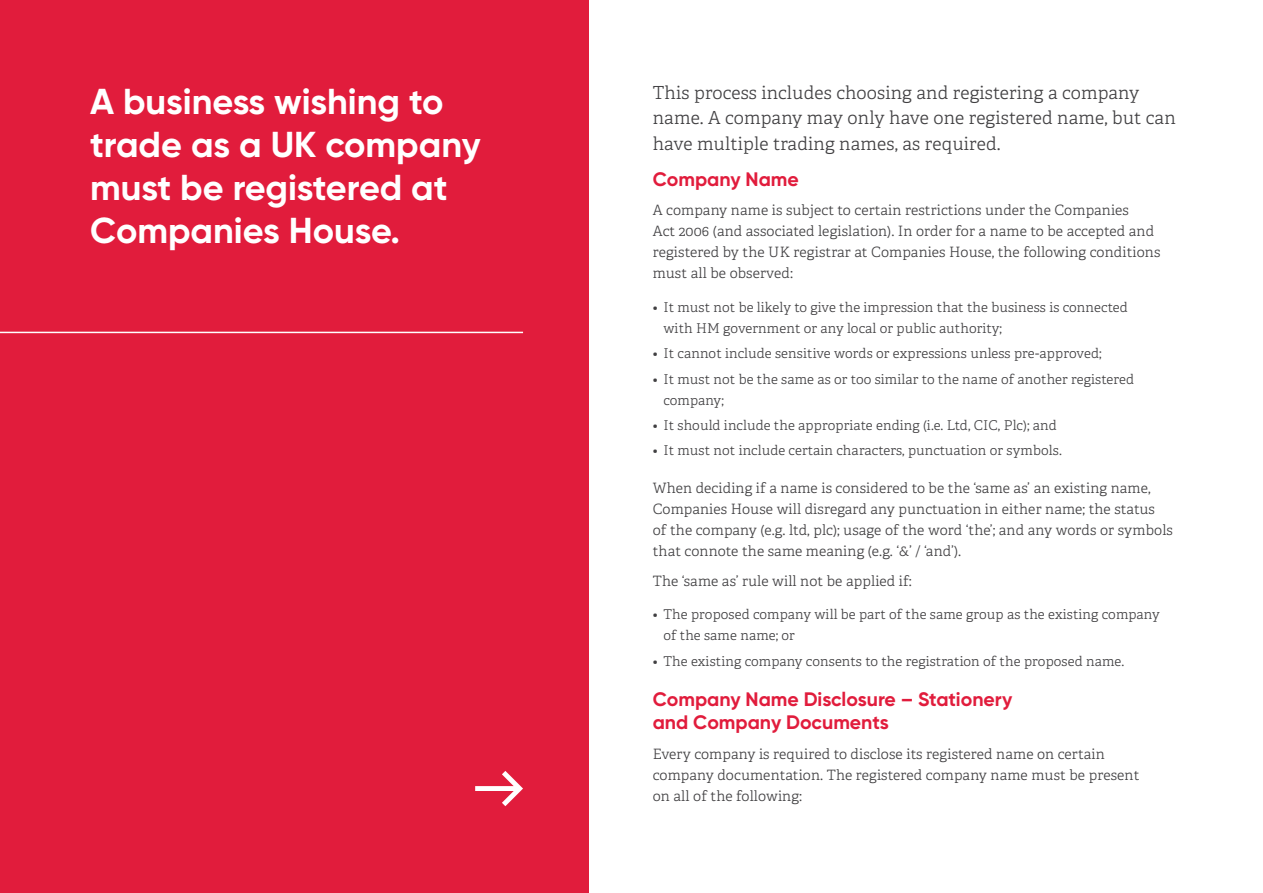
<style>
.page{position:relative;width:1263px;height:893px;background:#fff}
.page>*{position:absolute;margin:0;border:0;box-sizing:border-box;transform-origin:0 0}
.t1{font:700 36px/43.2px "Gilroy";color:#fff}
.t2{font:700 19.5px/23.4px "Gilroy";color:#e11c3c}
.t3{font:300 18px/25.5px "Adelle";letter-spacing:.01em;color:#414042}
.t4{font:300 14.25px/21px "Adelle";letter-spacing:.01em;color:#414042}
.t5{font:300 13.5px/21px "Adelle";letter-spacing:.01em;color:#414042}
</style>
<div class="page">
<div style="left:0;top:0;width:589px;height:893px;background:#e11c3c"></div>
<svg style="left:475px;top:771px;width:48px;height:35px"></svg>
<hr style="left:0;top:332px;width:523px;height:1px;background:#fff">
<h1 class="t1" style="left:90px;top:79px;width:392px">A business wishing to trade as a UK company must be registered at<br>Companies House.</h1>
<p class="t3" style="left:653px;top:80px;width:524px">This process includes choosing and registering a company name. A company may only have one registered name, but can have multiple trading names, as required.</p>
<h2 class="t2" style="left:653px;top:167px;width:148px">Company Name</h2>
<p class="t4" style="left:653px;top:200px;width:509px">A company name is subject to certain restrictions under the Companies<br>Act 2006 (and associated legislation). In order for a name to be accepted and registered by the UK registrar at Companies House, the following conditions must all be observed:</p>
<p class="t5" style="left:663px;top:297px;width:466px;text-indent:-11px">• It must not be likely to give the impression that the business is connected with HM government or any local or public authority;</p>
<p class="t5" style="left:653px;top:343px;width:450px">• It cannot include sensitive words or expressions unless pre-approved;</p>
<p class="t5" style="left:663px;top:369px;width:472px;text-indent:-11px">• It must not be the same as or too similar to the name of another registered company;</p>
<p class="t5" style="left:653px;top:415px;width:405px">• It should include the appropriate ending (i.e. Ltd, CIC, Plc); and</p>
<p class="t5" style="left:653px;top:440px;width:411px">• It must not include certain characters, punctuation or symbols.</p>
<p class="t4" style="left:653px;top:478px;width:522px">When deciding if a name is considered to be the ‘same as’ an existing name, Companies House will disregard any punctuation in either name; the status<br>of the company (e.g. ltd, plc); usage of the word ‘the’; and any words or symbols that connote the same meaning (e.g. ‘&amp;’ / ‘and’).</p>
<p class="t4" style="left:653px;top:570px;width:261px">The ‘same as’ rule will not be applied if:</p>
<p class="t5" style="left:663px;top:604px;width:498px;text-indent:-11px">• The proposed company will be part of the same group as the existing company of the same name; or</p>
<p class="t5" style="left:653px;top:651px;width:473px">• The existing company consents to the registration of the proposed name.</p>
<h2 class="t2" style="left:653px;top:687px;width:361px">Company Name Disclosure – Stationery and Company Documents</h2>
<p class="t4" style="left:653px;top:744px;width:488px">Every company is required to disclose its registered name on certain company documentation. The registered company name must be present on all of the following:</p>
</div>
